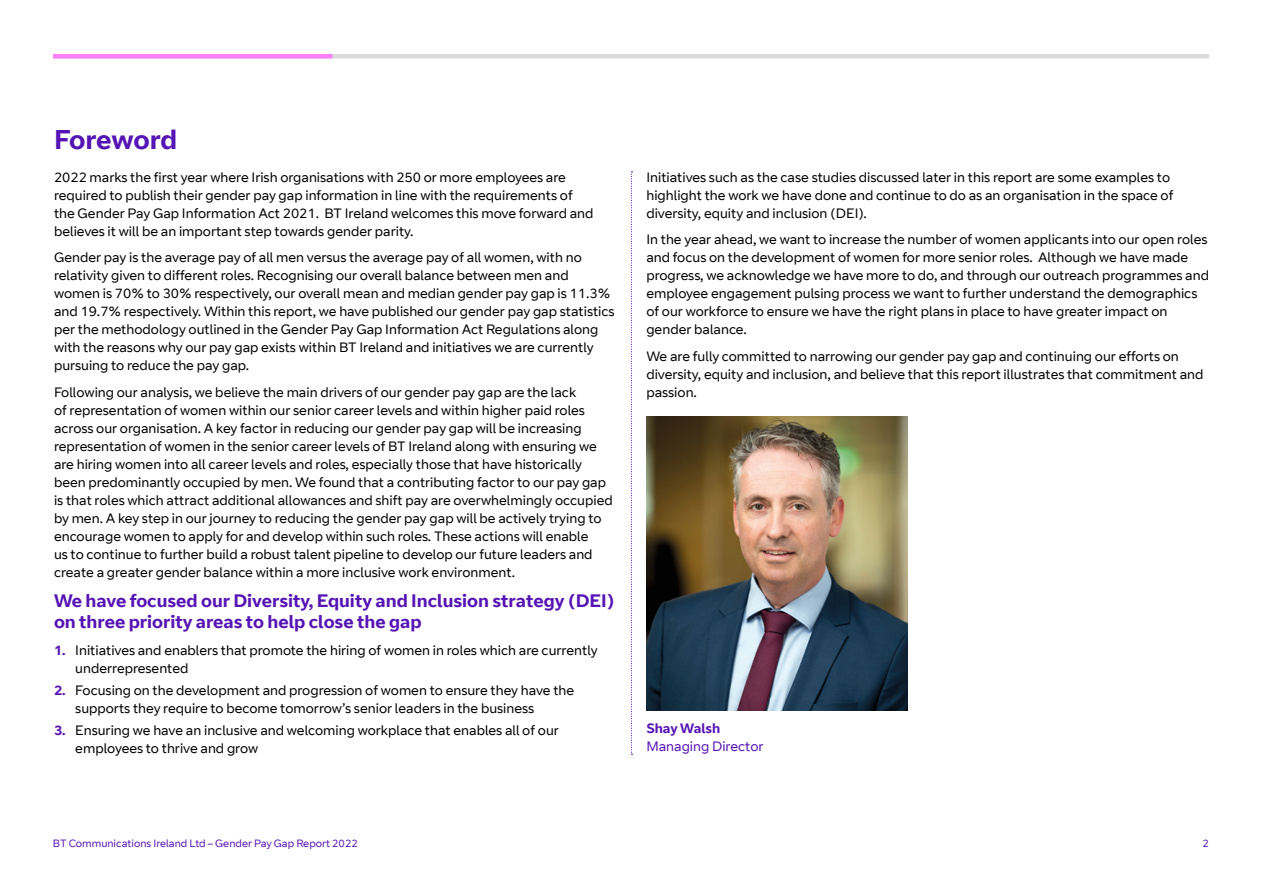
<style>
.page{position:relative;width:1263px;height:893px;background:#fff}
.page>*{position:absolute;margin:0;border:0;box-sizing:border-box;transform-origin:0 0}
.t1{font:700 27px "BT Curve";letter-spacing:-.01em;color:#5514b4}
.t2{font:700 18px/21.6px "BT Curve";color:#5514b4}
.t3{font:13.5px/18px "BT Curve";color:#000}
.t4{font:13.5px "BT Curve";color:#5514b4}
.t5{font:700 13.5px "BT Curve";color:#5514b4}
.t6{font:10.5px "BT Curve";color:#5514b4}
.s1{font-weight:700;color:#5514b4}
</style>
<div class="page">
<div style="left:54px;top:54px;width:1155px;height:5px;background:#dadada"></div>
<svg style="left:631px;top:171px;width:1px;height:584px"></svg>
<img style="left:646px;top:416px;width:261px;height:294px">
<div style="left:53px;top:54px;width:279px;height:5px;background:#ff80ff"></div>
<h1 class="t1" style="left:54px;top:123px;width:125px">Foreword</h1>
<p class="t3" style="left:54px;top:168px;width:541px">2022 marks the first year where Irish organisations with 250 or more employees are required to publish their gender pay gap information in line with the requirements of the Gender Pay Gap Information Act 2021. BT Ireland welcomes this move forward and believes it will be an important step towards gender parity.</p>
<p class="t3" style="left:54px;top:249px;width:562px">Gender pay is the average pay of all men versus the average pay of all women, with no relativity given to different roles. Recognising our overall balance between men and women is 70% to 30% respectively, our overall mean and median gender pay gap is 11.3% and 19.7% respectively. Within this report, we have published our gender pay gap statistics per the methodology outlined in the Gender Pay Gap Information Act Regulations along with the reasons why our pay gap exists within BT Ireland and initiatives we are currently pursuing to reduce the pay gap.</p>
<p class="t3" style="left:54px;top:383px;width:560px">Following our analysis, we believe the main drivers of our gender pay gap are the lack<br>of representation of women within our senior career levels and within higher paid roles across our organisation. A key factor in reducing our gender pay gap will be increasing representation of women in the senior career levels of BT Ireland along with ensuring we are hiring women into all career levels and roles, especially those that have historically been predominantly occupied by men. We found that a contributing factor to our pay gap is that roles which attract additional allowances and shift pay are overwhelmingly occupied by men. A key step in our journey to reducing the gender pay gap will be actively trying to encourage women to apply for and develop within such roles. These actions will enable<br>us to continue to further build a robust talent pipeline to develop our future leaders and create a greater gender balance within a more inclusive work environment.</p>
<h2 class="t2" style="left:54px;top:590px;width:562px">We have focused our Diversity, Equity and Inclusion strategy (DEI) on three priority areas to help close the gap</h2>
<p class="t3" style="left:75px;top:642px;width:524px;text-indent:-21px"><span class="s1">1.</span> Initiatives and enablers that promote the hiring of women in roles which are currently underrepresented</p>
<p class="t3" style="left:75px;top:682px;width:500px;text-indent:-21px"><span class="s1">2.</span> Focusing on the development and progression of women to ensure they have the supports they require to become tomorrow’s senior leaders in the business</p>
<p class="t3" style="left:75px;top:722px;width:485px;text-indent:-21px"><span class="s1">3.</span> Ensuring we have an inclusive and welcoming workplace that enables all of our employees to thrive and grow</p>
<p class="t3" style="left:646px;top:168px;width:529px">Initiatives such as the case studies discussed later in this report are some examples to highlight the work we have done and continue to do as an organisation in the space of diversity, equity and inclusion (DEI).</p>
<p class="t3" style="left:646px;top:231px;width:564px">In the year ahead, we want to increase the number of women applicants into our open roles and focus on the development of women for more senior roles. Although we have made progress, we acknowledge we have more to do, and through our outreach programmes and employee engagement pulsing process we want to further understand the demographics of our workforce to ensure we have the right plans in place to have greater impact on gender balance.</p>
<p class="t3" style="left:646px;top:347px;width:559px">We are fully committed to narrowing our gender pay gap and continuing our efforts on diversity, equity and inclusion, and believe that this report illustrates that commitment and passion.</p>
<p class="t5" style="left:646px;top:720px;width:75px">Shay Walsh</p>
<p class="t4" style="left:646px;top:738px;width:119px">Managing Director</p>
<p class="t6" style="left:53px;top:837px;width:306px">BT Communications Ireland Ltd – Gender Pay Gap Report 2022</p>
<p class="t6" style="left:1202px;top:837px;width:8px">2</p>
</div>
